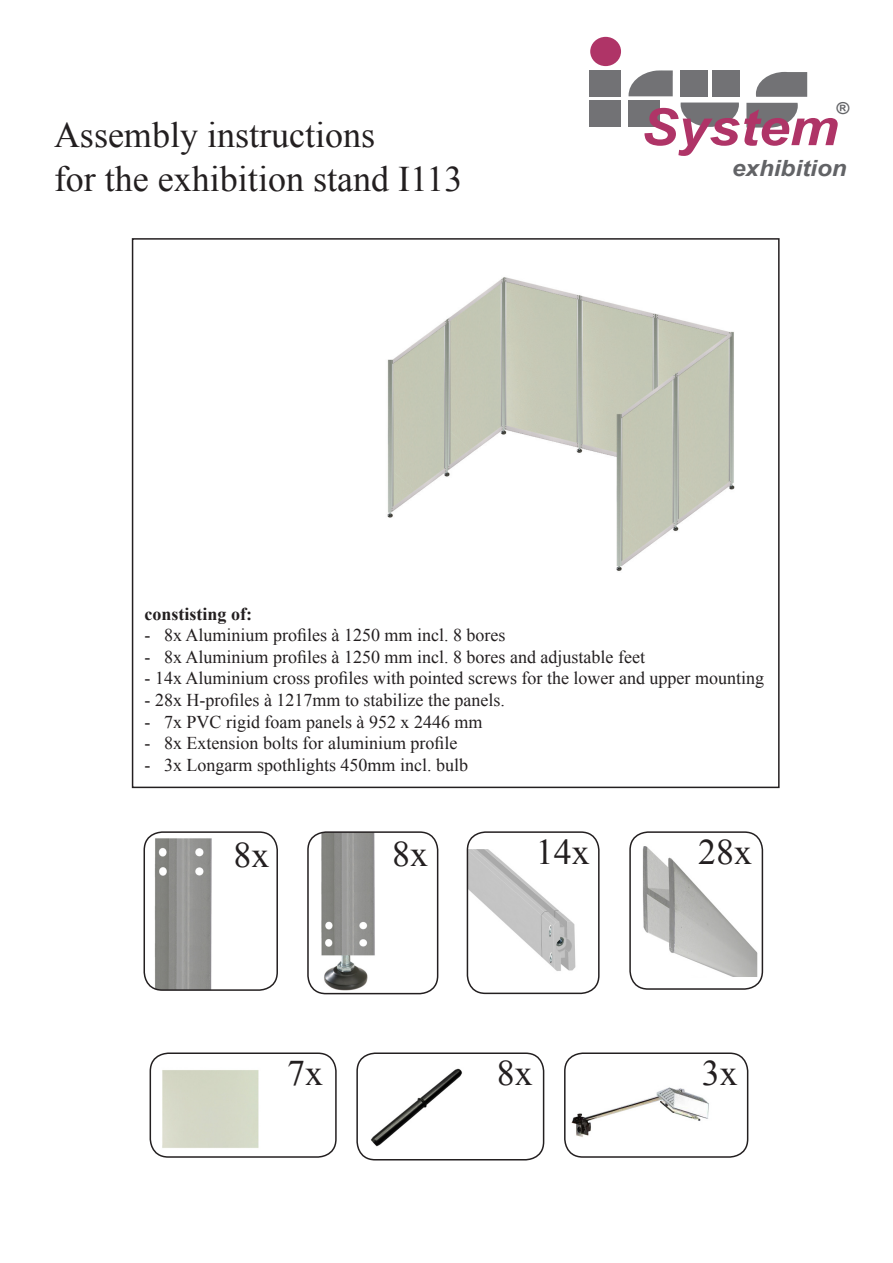
<style>
.page{position:relative;width:893px;height:1263px;background:#fff}
.page>*{position:absolute;margin:0;border:0;box-sizing:border-box;transform-origin:0 0}
.t1{font:italic 700 51.3px "Arial";color:#af3467;scale:1.09 1}
.t2{font:36px "Times New Roman";color:#231f20}
.t3{font:italic 700 22.35px "Arial";color:#626366;scale:1.09 1}
.t4{font:18px "Times New Roman";color:#231f20}
.t5{font:700 18px "Times New Roman";color:#231f20}
.t6{font:italic 700 16.5px "Arial";color:#626366;scale:1.05 1}
</style>
<div class="page">
<img style="left:387px;top:277px;width:348px;height:294px">
<div style="left:132px;top:238px;width:648px;height:550px;border:2px solid #231f20"></div>
<img style="left:467px;top:849px;width:124px;height:144px">
<div style="left:467px;top:831px;width:133px;height:163px;border:2px solid #231f20;border-radius:18px"></div>
<img style="left:308px;top:834px;width:67px;height:157px">
<div style="left:307px;top:831px;width:131px;height:163px;border:2px solid #231f20;border-radius:18px"></div>
<img style="left:144px;top:834px;width:68px;height:156px">
<div style="left:144px;top:831px;width:134px;height:160px;border:2px solid #231f20;border-radius:18px"></div>
<img style="left:632px;top:842px;width:125px;height:135px">
<div style="left:629px;top:831px;width:134px;height:159px;border:2px solid #231f20;border-radius:18px"></div>
<img style="left:151px;top:1070px;width:108px;height:79px">
<div style="left:150px;top:1052px;width:187px;height:106px;border:2px solid #231f20;border-radius:18px"></div>
<img style="left:565px;top:1055px;width:144px;height:102px">
<div style="left:564px;top:1052px;width:184px;height:106px;border:2px solid #231f20;border-radius:18px"></div>
<img style="left:362px;top:1055px;width:100px;height:105px">
<div style="left:356px;top:1052px;width:188px;height:108px;border:2px solid #231f20;border-radius:18px"></div>
<div style="left:590px;top:37px;width:31px;height:29px;background:#af3467;border-radius:50%"></div>
<div style="left:590px;top:70px;width:31px;height:26px;background:#727275"></div>
<div style="left:590px;top:100px;width:31px;height:27px;background:#727275"></div>
<svg style="left:628px;top:70px;width:45px;height:26px"></svg>
<div style="left:628px;top:100px;width:31px;height:27px;background:#727275"></div>
<div style="left:680px;top:70px;width:28px;height:26px;background:#727275"></div>
<div style="left:712px;top:70px;width:28px;height:26px;background:#727275"></div>
<svg style="left:681px;top:103px;width:58px;height:24px"></svg>
<svg style="left:746px;top:103px;width:52px;height:25px"></svg>
<svg style="left:756px;top:72px;width:51px;height:25px"></svg>
<p class="t2" style="left:54px;top:111px;width:323px">Assembly instructions</p>
<p class="t2" style="left:54px;top:154px;width:410px">for the exhibition stand I113</p>
<p class="t1" style="left:641px;top:93px;width:183px">System</p>
<p class="t6" style="left:836px;top:97px;width:14px">®</p>
<p class="t3" style="left:732px;top:154px;width:107px">exhibition</p>
<p class="t5" style="left:145px;top:601px;width:109px">constisting of:</p>
<p class="t4" style="left:145px;top:623px;width:363px">- 8x Aluminium profiles à 1250 mm incl. 8 bores</p>
<p class="t4" style="left:145px;top:645px;width:502px">- 8x Aluminium profiles à 1250 mm incl. 8 bores and adjustable feet</p>
<p class="t4" style="left:145px;top:666px;width:621px">- 14x Aluminium cross profiles with pointed screws for the lower and upper mounting</p>
<p class="t4" style="left:145px;top:688px;width:362px">- 28x H-profiles à 1217mm to stabilize the panels.</p>
<p class="t4" style="left:145px;top:709px;width:339px">- 7x PVC rigid foam panels à 952 x 2446 mm</p>
<p class="t4" style="left:145px;top:731px;width:315px">- 8x Extension bolts for aluminium profile</p>
<p class="t4" style="left:145px;top:753px;width:325px">- 3x Longarm spothlights 450mm incl. bulb</p>
<p class="t2" style="left:233px;top:831px;width:37px">8x</p>
<p class="t2" style="left:392px;top:830px;width:37px">8x</p>
<p class="t2" style="left:536px;top:828px;width:55px">14x</p>
<p class="t2" style="left:698px;top:828px;width:55px">28x</p>
<p class="t2" style="left:287px;top:1049px;width:37px">7x</p>
<p class="t2" style="left:497px;top:1049px;width:37px">8x</p>
<p class="t2" style="left:702px;top:1049px;width:37px">3x</p>
</div>
